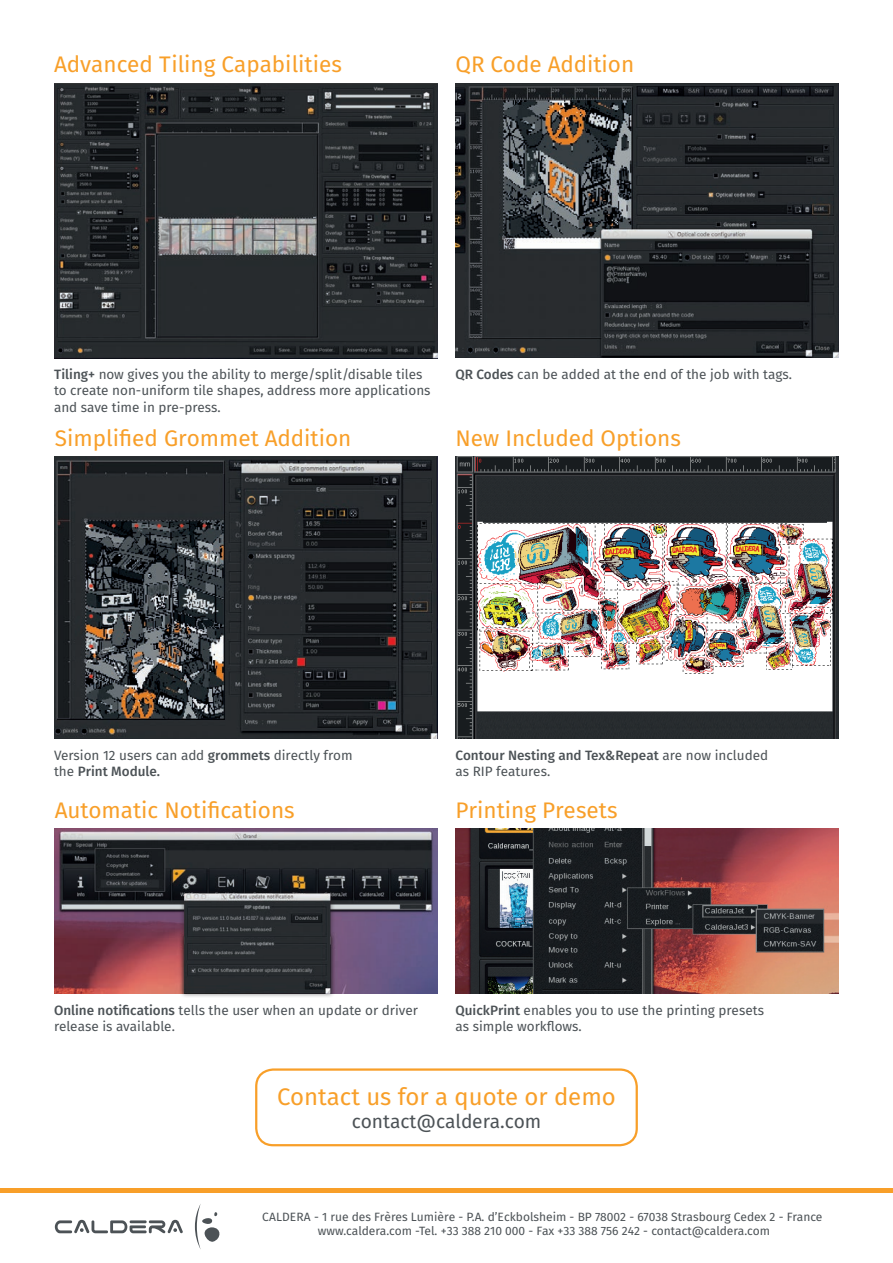
<style>
.page{position:relative;width:893px;height:1263px;background:#fff}
.page>*{position:absolute;margin:0;border:0;box-sizing:border-box;transform-origin:0 0}
.t1{font:24px "Fira Sans";color:#f89f29}
.t2{font:22.5px "Fira Sans";color:#f89f29}
.t3{font:19.2px "Fira Sans";color:#4c5256}
.t4{font:13.5px/16.2px "Fira Sans";color:#4c5256}
.t5{font:12px/14.4px "Fira Sans";color:#4c5256;text-align:center}
.s1{font-weight:500}
</style>
<div class="page">
<div style="left:0;top:1188px;width:893px;height:5px;background:#f89f29"></div>
<svg style="left:55px;top:1220px;width:128px;height:13px"></svg>
<svg style="left:195px;top:1204px;width:25px;height:45px"></svg>
<img style="left:54px;top:829px;width:384px;height:165px">
<div style="left:179px;top:889px;width:156px;height:109px;background:#231f20;opacity:.5"></div>
<img style="left:184px;top:893px;width:146px;height:101px">
<img style="left:455px;top:829px;width:384px;height:165px">
<img style="left:54px;top:457px;width:383px;height:282px">
<img style="left:455px;top:457px;width:384px;height:282px">
<img style="left:455px;top:83px;width:384px;height:274px">
<img style="left:54px;top:83px;width:383px;height:275px">
<div style="left:255px;top:1068px;width:383px;height:78px;border:2px solid #f89f29;border-radius:17px"></div>
<h2 class="t2" style="left:54px;top:48px;width:289px">Advanced Tiling Capabilities</h2>
<h2 class="t2" style="left:455px;top:48px;width:180px">QR Code Addition</h2>
<p class="t4" style="left:54px;top:367px;width:378px"><span class="s1">Tiling+</span> now gives you the ability to merge/split/disable tiles to create non-uniform tile shapes, address more applications and save time in pre-press.</p>
<p class="t4" style="left:455px;top:367px;width:338px"><span class="s1">QR Codes</span> can be added at the end of the job with tags.</p>
<h2 class="t2" style="left:55px;top:422px;width:298px">Simplified Grommet Addition</h2>
<h2 class="t2" style="left:455px;top:422px;width:227px">New Included Options</h2>
<p class="t4" style="left:54px;top:748px;width:300px">Version 12 users can add <span class="s1">grommets</span> directly from the <span class="s1">Print Module.</span></p>
<p class="t4" style="left:455px;top:748px;width:314px"><span class="s1">Contour Nesting and Tex&amp;Repeat</span> are now included as RIP features.</p>
<h2 class="t2" style="left:55px;top:794px;width:241px">Automatic Notifications</h2>
<h2 class="t2" style="left:455px;top:794px;width:164px">Printing Presets</h2>
<p class="t4" style="left:54px;top:1003px;width:366px"><span class="s1">Online notifications</span> tells the user when an update or driver release is available.</p>
<p class="t4" style="left:455px;top:1003px;width:310px"><span class="s1">QuickPrint</span> enables you to use the printing presets as simple workflows.</p>
<h1 class="t1" style="left:277px;top:1080px;width:340px">Contact us for a quote or demo</h1>
<h3 class="t3" style="left:352px;top:1108px;width:191px">contact@caldera.com</h3>
<p class="t5" style="left:262px;top:1210px;width:562px">CALDERA - 1 rue des Frères Lumière - P.A. d’Eckbolsheim - BP 78002 - 67038 Strasbourg Cedex 2 - France www.caldera.com -Tel. +33 388 210 000 - Fax +33 388 756 242 - contact@caldera.com</p>
</div>
